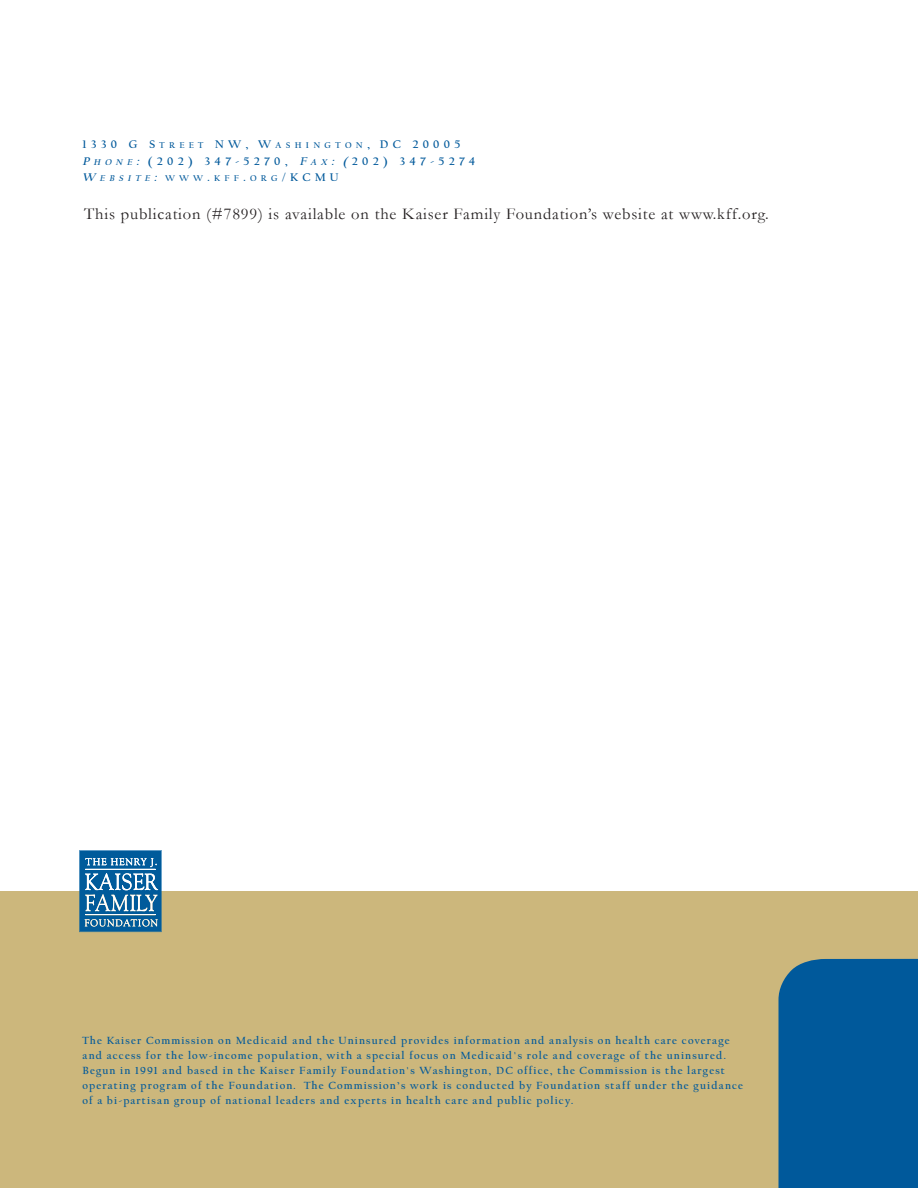
<style>
.page{position:relative;width:918px;height:1188px;background:#fff}
.page>*{position:absolute;margin:0;border:0;box-sizing:border-box;transform-origin:0 0}
.t1{font:16.5px "Garamond";letter-spacing:.05em;color:#231f20}
.t2{font:700 11.55px/16.5px "Californian";letter-spacing:.375em;color:#00599b}
.t3{font:700 10.8px/15px "Californian";letter-spacing:.105em;color:#00599b}
.t4{font:700 8.7px "Californian";letter-spacing:.5em;color:#00599b}
.s1{font-size:8.7px}
.s2{font-style:italic}
.s3{font-style:italic;font-size:8.7px}
.s4{font-style:italic;font-size:11.55px}
.s5{font-size:11.55px}
</style>
<div class="page">
<div style="left:0;top:891px;width:918px;height:297px;background:#ccb77c"></div>
<div style="left:778px;top:959px;width:140px;height:229px;background:#00599b"></div>
<svg style="left:79px;top:850px;width:83px;height:82px;background:#387eae"></svg>
<hr style="left:85px;top:869px;width:71px;height:1px;background:#fff">
<hr style="left:85px;top:915px;width:71px;height:1px;background:#fff">
<p class="t2" style="left:82px;top:137px;width:395px">1330 G S<span class="s1">TREET</span> NW, W<span class="s1">ASHINGTON</span>, DC 20005<br><span class="s2">P</span><span class="s3">HONE</span><span class="s2">:</span> (202) 347-5270, <span class="s2">F</span><span class="s3">AX</span><span class="s2">:(</span>202) 347-5274</p>
<p class="t4" style="left:82px;top:174px;width:258px"><span class="s4">W</span><span class="s2">EBSITE</span><span class="s4">:</span> WWW<span class="s5">.</span>KFF<span class="s5">.</span>ORG<span class="s5">/KCMU</span></p>
<p class="t1" style="left:84px;top:203px;width:686px">This publication (#7899) is available on the Kaiser Family Foundation’s website at www.kff.org.</p>
<p class="t3" style="left:82px;top:1033px;width:662px">The Kaiser Commission on Medicaid and the Uninsured provides information and analysis on health care coverage and access for the low-income population, with a special focus on Medicaid's role and coverage of the uninsured.<br>Begun in 1991 and based in the Kaiser Family Foundation's Washington, DC office, the Commission is the largest operating program of the Foundation. The Commission’s work is conducted by Foundation staff under the guidance of a bi-partisan group of national leaders and experts in health care and public policy.</p>
</div>
